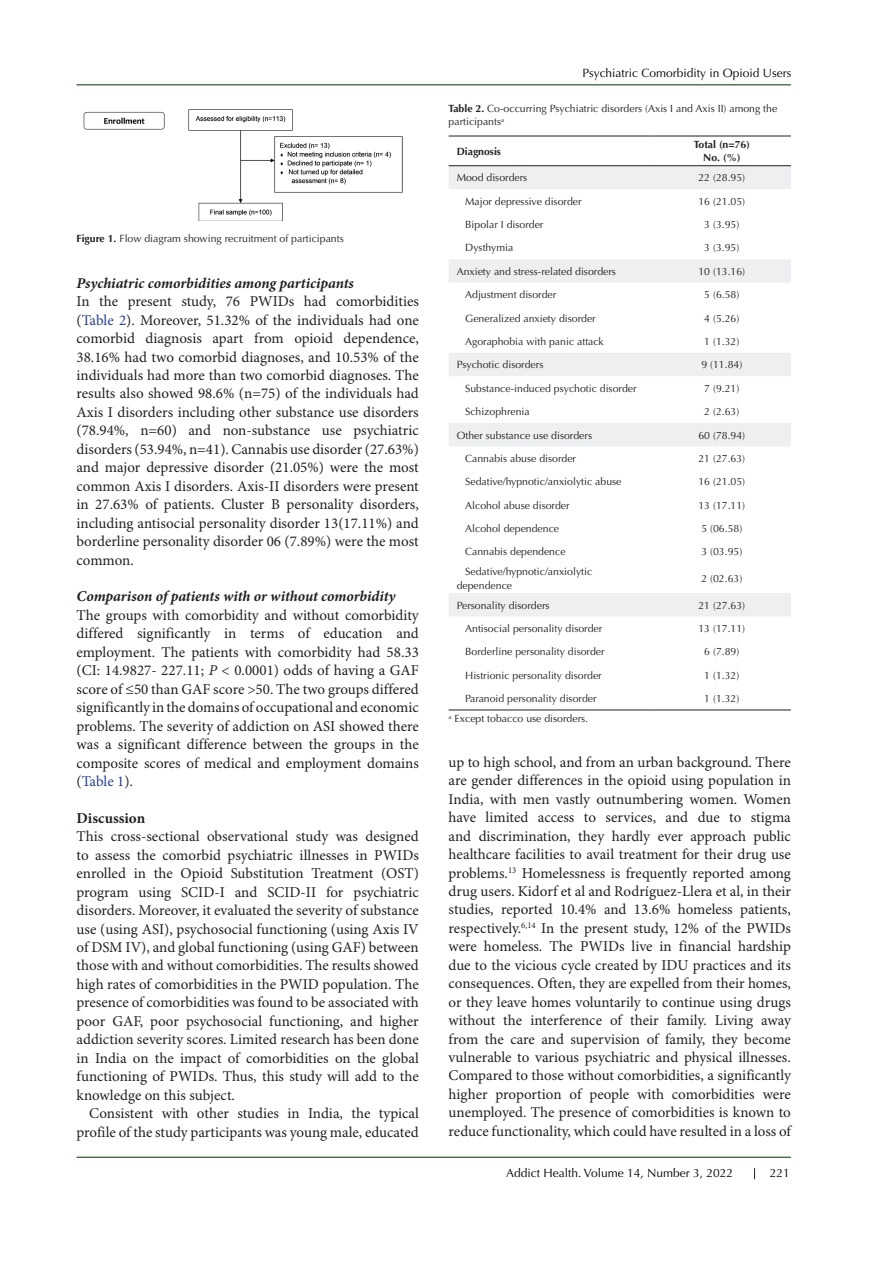
<style>
.page{position:relative;width:893px;height:1263px;background:#fff}
.page>*{position:absolute;margin:0;border:0;box-sizing:border-box;transform-origin:0 0}
.t1{font:15px/18.5px "Minion Pro";color:#231f20;text-align:justify}
.t2{font:italic 700 15px "Minion Pro";letter-spacing:-.005em;color:#231f20}
.t3{font:700 15px "Minion Pro";color:#231f20}
.t4{font:12px "Optima LT Std";color:#040503}
.t5{font:10.5px/13.5px "Optima LT Std";color:#231f20}
.t6{font:700 10.5px "Optima LT Std";color:#231f20}
.s1{font-weight:700}
.s2{color:#253f8e}
.s3{font-style:italic}
</style>
<div class="page">
<hr style="left:77px;top:1157px;width:714px;height:1px;background:#030">
<hr style="left:77px;top:84px;width:714px;height:1px;background:#030">
<div style="left:449px;top:166px;width:342px;height:23px;background:#edeff0"></div>
<div style="left:449px;top:259px;width:342px;height:24px;background:#edeff0"></div>
<div style="left:449px;top:353px;width:342px;height:23px;background:#edeff0"></div>
<div style="left:449px;top:423px;width:342px;height:23px;background:#edeff0"></div>
<div style="left:449px;top:593px;width:342px;height:23px;background:#edeff0"></div>
<hr style="left:449px;top:136px;width:204px;height:1px;background:#231f20">
<hr style="left:653px;top:136px;width:138px;height:1px;background:#231f20">
<hr style="left:449px;top:165px;width:204px;height:1px;background:#231f20">
<hr style="left:653px;top:165px;width:138px;height:1px;background:#231f20">
<hr style="left:449px;top:710px;width:204px;height:1px;background:#231f20">
<hr style="left:653px;top:710px;width:138px;height:1px;background:#231f20">
<img style="left:83px;top:109px;width:319px;height:111px">
<p class="t5" style="left:77px;top:232px;width:269px"><span class="s1">Figure 1.</span> Flow diagram showing recruitment of participants</p>
<p class="t2" style="left:77px;top:272px;width:279px">Psychiatric comorbidities among participants</p>
<p class="t1" style="left:77px;top:293px;width:344px">In the present study, 76 PWIDs had comorbidities (<span class="s2">Table 2</span>). Moreover, 51.32% of the individuals had one comorbid diagnosis apart from opioid dependence, 38.16% had two comorbid diagnoses, and 10.53% of the individuals had more than two comorbid diagnoses. The results also showed 98.6% (n=75) of the individuals had Axis I disorders including other substance use disorders (78.94%, n=60) and non-substance use psychiatric disorders (53.94%, n=41). Cannabis use disorder (27.63%) and major depressive disorder (21.05%) were the most common Axis I disorders. Axis-II disorders were present in 27.63% of patients. Cluster B personality disorders, including antisocial personality disorder 13(17.11%) and borderline personality disorder 06 (7.89%) were the most common.</p>
<p class="t2" style="left:77px;top:586px;width:321px">Comparison of patients with or without comorbidity</p>
<p class="t1" style="left:77px;top:606px;width:344px">The groups with comorbidity and without comorbidity differed significantly in terms of education and employment. The patients with comorbidity had 58.33 (CI: 14.9827- 227.11; <span class="s3">P</span> &lt; 0.0001) odds of having a GAF score of ≤50 than GAF score &gt;50. The two groups differed significantly in the domains of occupational and economic problems. The severity of addiction on ASI showed there was a significant difference between the groups in the composite scores of medical and employment domains (<span class="s2">Table 1</span>).</p>
<p class="t3" style="left:77px;top:807px;width:70px">Discussion</p>
<p class="t1" style="left:77px;top:828px;width:344px">This cross-sectional observational study was designed to assess the comorbid psychiatric illnesses in PWIDs enrolled in the Opioid Substitution Treatment (OST) program using SCID-I and SCID-II for psychiatric disorders. Moreover, it evaluated the severity of substance use (using ASI), psychosocial functioning (using Axis IV of DSM IV), and global functioning (using GAF) between those with and without comorbidities. The results showed high rates of comorbidities in the PWID population. The presence of comorbidities was found to be associated with poor GAF, poor psychosocial functioning, and higher addiction severity scores. Limited research has been done in India on the impact of comorbidities on the global functioning of PWIDs. Thus, this study will add to the knowledge on this subject.</p>
<p class="t1" style="left:77px;top:1105px;width:344px;text-align:right">Consistent with other studies in India, the typical profile of the study participants was young male, educated</p>
<p class="t4" style="left:582px;top:66px;width:211px">Psychiatric Comorbidity in Opioid Users</p>
<p class="t5" style="left:449px;top:102px;width:330px"><span class="s1">Table 2.</span> Co-occurring Psychiatric disorders (Axis I and Axis II) among the participants<sup>a</sup></p>
<p class="t6" style="left:457px;top:145px;width:46px">Diagnosis</p>
<p class="t6" style="left:694px;top:138px;width:58px">Total (n=76)</p>
<p class="t6" style="left:703px;top:152px;width:39px">No. (%)</p>
<p class="t5" style="left:457px;top:171px;width:72px">Mood disorders</p>
<p class="t5" style="left:698px;top:171px;width:48px">22 (28.95)</p>
<p class="t5" style="left:465px;top:194px;width:118px">Major depressive disorder</p>
<p class="t5" style="left:698px;top:194px;width:48px">16 (21.05)</p>
<p class="t5" style="left:465px;top:218px;width:80px">Bipolar I disorder</p>
<p class="t5" style="left:704px;top:218px;width:37px">3 (3.95)</p>
<p class="t5" style="left:465px;top:241px;width:50px">Dysthymia</p>
<p class="t5" style="left:704px;top:241px;width:37px">3 (3.95)</p>
<p class="t5" style="left:457px;top:265px;width:161px">Anxiety and stress-related disorders</p>
<p class="t5" style="left:698px;top:265px;width:48px">10 (13.16)</p>
<p class="t5" style="left:465px;top:288px;width:93px">Adjustment disorder</p>
<p class="t5" style="left:704px;top:288px;width:37px">5 (6.58)</p>
<p class="t5" style="left:465px;top:311px;width:132px">Generalized anxiety disorder</p>
<p class="t5" style="left:704px;top:311px;width:37px">4 (5.26)</p>
<p class="t5" style="left:465px;top:335px;width:140px">Agoraphobia with panic attack</p>
<p class="t5" style="left:704px;top:335px;width:37px">1 (1.32)</p>
<p class="t5" style="left:457px;top:358px;width:88px">Psychotic disorders</p>
<p class="t5" style="left:701px;top:358px;width:42px">9 (11.84)</p>
<p class="t5" style="left:465px;top:382px;width:173px">Substance-induced psychotic disorder</p>
<p class="t5" style="left:704px;top:382px;width:37px">7 (9.21)</p>
<p class="t5" style="left:465px;top:405px;width:66px">Schizophrenia</p>
<p class="t5" style="left:704px;top:405px;width:37px">2 (2.63)</p>
<p class="t5" style="left:457px;top:428px;width:137px">Other substance use disorders</p>
<p class="t5" style="left:698px;top:428px;width:48px">60 (78.94)</p>
<p class="t5" style="left:465px;top:452px;width:112px">Cannabis abuse disorder</p>
<p class="t5" style="left:698px;top:452px;width:48px">21 (27.63)</p>
<p class="t5" style="left:465px;top:475px;width:158px">Sedative/hypnotic/anxiolytic abuse</p>
<p class="t5" style="left:698px;top:475px;width:48px">16 (21.05)</p>
<p class="t5" style="left:465px;top:498px;width:106px">Alcohol abuse disorder</p>
<p class="t5" style="left:698px;top:498px;width:48px">13 (17.11)</p>
<p class="t5" style="left:465px;top:522px;width:95px">Alcohol dependence</p>
<p class="t5" style="left:701px;top:522px;width:42px">5 (06.58)</p>
<p class="t5" style="left:465px;top:545px;width:102px">Cannabis dependence</p>
<p class="t5" style="left:701px;top:545px;width:42px">3 (03.95)</p>
<p class="t5" style="left:457px;top:565px;width:137px;text-indent:9px">Sedative/hypnotic/anxiolytic dependence</p>
<p class="t5" style="left:701px;top:572px;width:42px">2 (02.63)</p>
<p class="t5" style="left:457px;top:598px;width:94px">Personality disorders</p>
<p class="t5" style="left:698px;top:598px;width:48px">21 (27.63)</p>
<p class="t5" style="left:465px;top:622px;width:139px">Antisocial personality disorder</p>
<p class="t5" style="left:698px;top:622px;width:48px">13 (17.11)</p>
<p class="t5" style="left:465px;top:645px;width:141px">Borderline personality disorder</p>
<p class="t5" style="left:704px;top:645px;width:37px">6 (7.89)</p>
<p class="t5" style="left:465px;top:669px;width:138px">Histrionic personality disorder</p>
<p class="t5" style="left:704px;top:669px;width:37px">1 (1.32)</p>
<p class="t5" style="left:465px;top:692px;width:133px">Paranoid personality disorder</p>
<p class="t5" style="left:704px;top:692px;width:37px">1 (1.32)</p>
<p class="t5" style="left:449px;top:712px;width:141px"><sup>a</sup> Except tobacco use disorders.</p>
<p class="t1" style="left:449px;top:753px;width:344px">up to high school, and from an urban background. There are gender differences in the opioid using population in India, with men vastly outnumbering women. Women have limited access to services, and due to stigma and discrimination, they hardly ever approach public healthcare facilities to avail treatment for their drug use problems.<sup>13</sup> Homelessness is frequently reported among drug users. Kidorf et al and Rodríguez-Llera et al, in their studies, reported 10.4% and 13.6% homeless patients, respectively.<sup>6,14</sup> In the present study, 12% of the PWIDs were homeless. The PWIDs live in financial hardship due to the vicious cycle created by IDU practices and its consequences. Often, they are expelled from their homes, or they leave homes voluntarily to continue using drugs without the interference of their family. Living away from the care and supervision of family, they become vulnerable to various psychiatric and physical illnesses.<br>Compared to those without comorbidities, a significantly higher proportion of people with comorbidities were unemployed. The presence of comorbidities is known to reduce functionality, which could have resulted in a loss of</p>
<p class="t4" style="left:506px;top:1166px;width:229px">Addict Health. Volume 14, Number 3, 2022</p>
<p class="t4" style="left:770px;top:1166px;width:22px">221</p>
</div>
